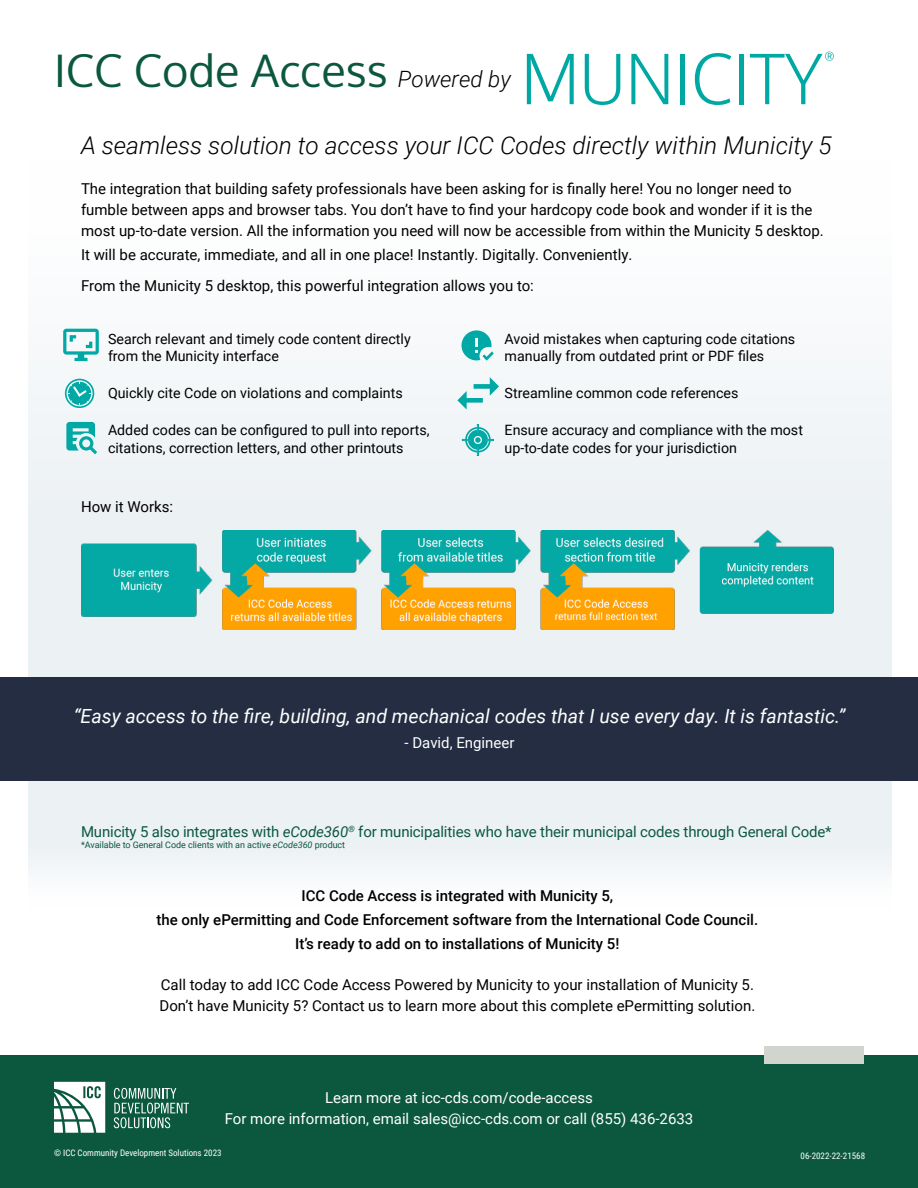
<style>
.page{position:relative;width:918px;height:1188px;background:#fff}
.page>*{position:absolute;margin:0;border:0;box-sizing:border-box;transform-origin:0 0}
.t1{font:45px "Oxygen";color:#0b583f}
.t2{font:italic 300 24.45px "Roboto";color:#000}
.t3{font:italic 19.5px "Roboto";color:#fff}
.t4{font:15px/21px "Roboto";color:#000}
.t5{font:500 15px/24px "Roboto";color:#000;text-align:center}
.t6{font:15px/21px "Roboto";color:#fff;text-align:center}
.t7{font:15px "Roboto";letter-spacing:-.01em;color:#0b583f}
.t8{font:14.25px/17.1px "Roboto";color:#000}
.t9{font:9px "Roboto";letter-spacing:-.005em;color:#0b583f}
.t10{font:9px "Roboto Condensed";color:#fff}
.s1{font-family:"Roboto";font-weight:300;font-style:italic;font-size:22.5px;color:#000}
.s2{font-style:italic}
</style>
<div class="page">
<div style="left:28px;top:159px;width:864px;height:638px;background:#f4f7f9"></div>
<div style="left:28px;top:797px;width:864px;height:112px;background:linear-gradient(to right,#f2f5f7,#f2f5f7)"></div>
<div style="left:0;top:677px;width:918px;height:104px;background:#252d42"></div>
<div style="left:0;top:1055px;width:918px;height:133px;background:#0b583f"></div>
<svg style="left:527px;top:54px;width:47px;height:50px"></svg>
<svg style="left:585px;top:54px;width:35px;height:51px"></svg>
<svg style="left:631px;top:54px;width:37px;height:50px"></svg>
<hr style="left:681px;top:54px;width:4px;height:50px;background:#00a8a4">
<svg style="left:695px;top:53px;width:36px;height:52px"></svg>
<hr style="left:739px;top:54px;width:4px;height:50px;background:#00a8a4">
<svg style="left:750px;top:52px;width:84px;height:52px"></svg>
<img style="left:81px;top:530px;width:753px;height:99px">
<div style="left:765px;top:1047px;width:99px;height:17px;background:#d0d5cd"></div>
<svg style="left:66px;top:422px;width:31px;height:32px"></svg>
<svg style="left:457px;top:377px;width:42px;height:33px"></svg>
<svg style="left:462px;top:330px;width:32px;height:31px"></svg>
<svg style="left:63px;top:329px;width:36px;height:32px"></svg>
<div style="left:65px;top:379px;width:29px;height:29px;border:2px solid #00a9a5;border-radius:50%"></div>
<svg style="left:68px;top:382px;width:24px;height:23px"></svg>
<svg style="left:462px;top:424px;width:32px;height:32px"></svg>
<svg style="left:54px;top:1082px;width:51px;height:51px;background:#c4d6d0"></svg>
<svg style="left:114px;top:1088px;width:75px;height:40px"></svg>
<h1 class="t1" style="left:54px;top:40px;width:458px">ICC Code Access <span class="s1">Powered by</span></h1>
<h2 class="t2" style="left:81px;top:128px;width:752px">A seamless solution to access your ICC Codes directly within Municity 5</h2>
<p class="t4" style="left:81px;top:178px;width:744px">The integration that building safety professionals have been asking for is finally here! You no longer need to fumble between apps and browser tabs. You don’t have to find your hardcopy code book and wonder if it is the most up-to-date version. All the information you need will now be accessible from within the Municity 5 desktop.</p>
<p class="t4" style="left:81px;top:239px;width:553px;line-height:30.8px">It will be accurate, immediate, and all in one place! Instantly. Digitally. Conveniently.<br>From the Municity 5 desktop, this powerful integration allows you to:</p>
<p class="t8" style="left:108px;top:329px;width:304px">Search relevant and timely code content directly from the Municity interface</p>
<p class="t8" style="left:108px;top:384px;width:296px">Quickly cite Code on violations and complaints</p>
<p class="t8" style="left:108px;top:421px;width:323px">Added codes can be configured to pull into reports, citations, correction letters, and other printouts</p>
<p class="t4" style="left:81px;top:496px;width:94px">How it Works:</p>
<p class="t8" style="left:505px;top:329px;width:292px">Avoid mistakes when capturing code citations manually from outdated print or PDF files</p>
<p class="t8" style="left:505px;top:384px;width:235px">Streamline common code references</p>
<p class="t8" style="left:505px;top:421px;width:300px">Ensure accuracy and compliance with the most up-to-date codes for your jurisdiction</p>
<h3 class="t3" style="left:74px;top:703px;width:773px">“Easy access to the fire, building, and mechanical codes that I use every day. It is fantastic.”</h3>
<p class="t6" style="left:405px;top:732px;width:111px">- David, Engineer</p>
<p class="t7" style="left:81px;top:822px;width:752px">Municity 5 also integrates with <span class="s2">eCode360</span><sup>®</sup> for municipalities who have their municipal codes through General Code*</p>
<p class="t9" style="left:81px;top:839px;width:266px">*Available to General Code clients with an active <span class="s2">eCode360</span> product</p>
<p class="t5" style="left:156px;top:883px;width:603px">ICC Code Access is integrated with Municity 5,<br>the only ePermitting and Code Enforcement software from the International Code Council.<br>It’s ready to add on to installations of Municity 5!</p>
<p class="t4" style="left:160px;top:974px;width:597px">Call today to add ICC Code Access Powered by Municity to your installation of Municity 5.<br>Don’t have Municity 5? Contact us to learn more about this complete ePermitting solution.</p>
<p class="t6" style="left:225px;top:1086px;width:470px">Learn more at icc-cds.com/code-access<br>For more information, email sales@icc-cds.com or call (855) 436-2633</p>
<p class="t10" style="left:54px;top:1146px;width:169px">© ICC Community Development Solutions 2023</p>
<p class="t10" style="left:801px;top:1149px;width:66px">06-2022-22-21568</p>
</div>
